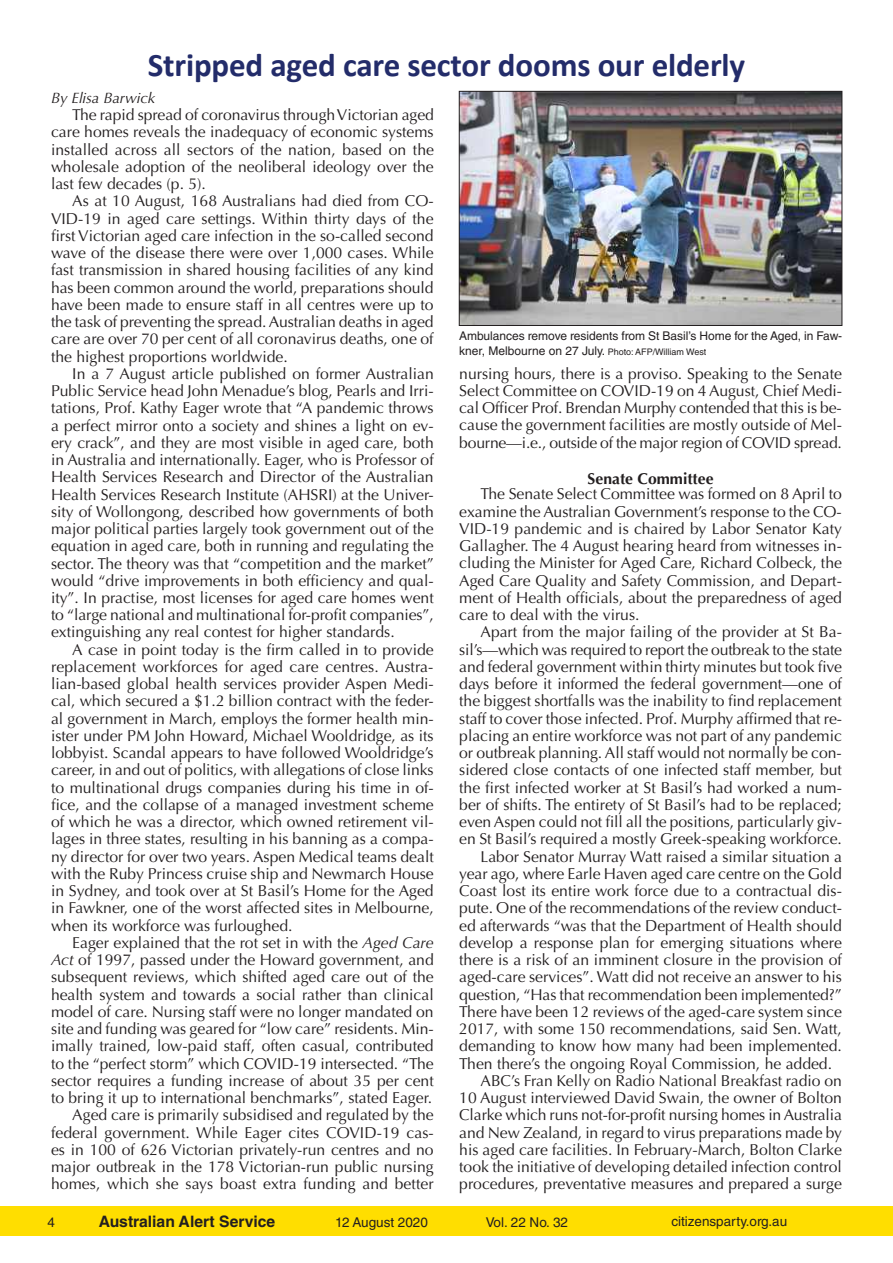
<style>
.page{position:relative;width:893px;height:1263px;background:#fff}
.page>*{position:absolute;margin:0;border:0;box-sizing:border-box;transform-origin:0 0}
.t1{font:700 33px "Calibri";letter-spacing:-.005em;color:#232c6a}
.t2{font:15.75px/17.2px "Optima LT Std";color:#231f20;text-align:justify}
.t3{font:700 15.75px "Helvetica LT Std";color:#231f20}
.t4{font:700 15.75px "Optima LT Std";color:#231f20}
.t5{font:italic 15px "Optima LT Std";letter-spacing:-.005em;color:#231f20}
.t6{font:13.5px "Helvetica LT Std";color:#231f20}
.t7{font:12px/14.4px "Helvetica LT Std";color:#231f20}
.s1{font-style:italic}
.s2{font-size:9px}
</style>
<div class="page">
<div style="left:0;top:1206px;width:893px;height:30px;background:#ffde00"></div>
<img style="left:461px;top:93px;width:379px;height:231px">
<div style="left:459px;top:91px;width:383px;height:235px;border:1px solid #231f20"></div>
<h1 class="t1" style="left:148px;top:41px;width:599px">Stripped aged care sector dooms our elderly</h1>
<p class="t5" style="left:51px;top:89px;width:106px">By Elisa Barwick</p>
<p class="t2" style="left:51px;top:106px;width:384px;text-indent:21px">The rapid spread of coronavirus through Victorian aged care homes reveals the inadequacy of economic systems installed across all sectors of the nation, based on the wholesale adoption of the neoliberal ideology over the last few decades (p. 5).</p>
<p class="t2" style="left:51px;top:193px;width:384px;text-indent:21px">As at 10 August, 168 Australians had died from CO-VID-19 in aged care settings. Within thirty days of the first Victorian aged care infection in the so-called second wave of the disease there were over 1,000 cases. While fast transmission in shared housing facilities of any kind has been common around the world, preparations should have been made to ensure staff in all centres were up to the task of preventing the spread. Australian deaths in aged care are over 70 per cent of all coronavirus deaths, one of the highest proportions worldwide.</p>
<p class="t2" style="left:51px;top:365px;width:384px;text-indent:21px">In a 7 August article published on former Australian Public Service head John Menadue’s blog, Pearls and Irri&shy;tations, Prof. Kathy Eager wrote that “A pandemic throws a perfect mirror onto a society and shines a light on ev&shy;ery crack”, and they are most visible in aged care, both in Australia and internationally. Eager, who is Professor of Health Services Research and Director of the Australian Health Services Research Institute (AHSRI) at the Univer&shy;sity of Wollongong, described how governments of both major political parties largely took government out of the equation in aged care, both in running and regulating the sector. The theory was that “competition and the market” would “drive improvements in both efficiency and qual&shy;ity”. In practise, most licenses for aged care homes went to “large national and multinational for-profit companies”, extinguishing any real contest for higher standards.</p>
<p class="t2" style="left:51px;top:641px;width:384px;text-indent:21px">A case in point today is the firm called in to provide replacement workforces for aged care centres. Austra&shy;lian-based global health services provider Aspen Medi&shy;cal, which secured a $1.2 billion contract with the feder&shy;al government in March, employs the former health min&shy;ister under PM John Howard, Michael Wooldridge, as its lobbyist. Scandal appears to have followed Wooldridge’s career, in and out of politics, with allegations of close links to multinational drugs companies during his time in of&shy;fice, and the collapse of a managed investment scheme of which he was a director, which owned retirement vil&shy;lages in three states, resulting in his banning as a compa&shy;ny director for over two years. Aspen Medical teams dealt with the Ruby Princess cruise ship and Newmarch House in Sydney, and took over at St Basil’s Home for the Aged in Fawkner, one of the worst affected sites in Melbourne, when its workforce was furloughed.</p>
<p class="t2" style="left:51px;top:934px;width:384px;text-align:right">Eager explained that the rot set in with the <span class="s1">Aged Care Act</span> of 1997, passed under the Howard government, and subsequent reviews, which shifted aged care out of the health system and towards a social rather than clinical model of care. Nursing staff were no longer mandated on site and funding was geared for “low care” residents. Min&shy;imally trained, low-paid staff, often casual, contributed to the “perfect storm” which COVID-19 intersected. “The sector requires a funding increase of about 35 per cent to bring it up to international benchmarks”, stated Eager.<br>Aged care is primarily subsidised and regulated by the federal government. While Eager cites COVID-19 cas&shy;es in 100 of 626 Victorian privately-run centres and no major outbreak in the 178 Victorian-run public nursing homes, which she says boast extra funding and better</p>
<p class="t7" style="left:459px;top:329px;width:385px">Ambulances remove residents from St Basil’s Home for the Aged, in Faw&shy;kner, Melbourne on 27 July. <span class="s2">Photo: AFP/William West</span></p>
<p class="t2" style="left:459px;top:365px;width:384px">nursing hours, there is a proviso. Speaking to the Senate Select Committee on COVID-19 on 4 August, Chief Medi&shy;cal Officer Prof. Brendan Murphy contended that this is be&shy;cause the government facilities are mostly outside of Mel&shy;bourne—i.e., outside of the major region of COVID spread.</p>
<p class="t4" style="left:588px;top:469px;width:127px">Senate Committee</p>
<p class="t2" style="left:459px;top:486px;width:384px;text-indent:21px">The Senate Select Committee was formed on 8 April to examine the Australian Government’s response to the CO-VID-19 pandemic and is chaired by Labor Senator Katy Gallagher. The 4 August hearing heard from witnesses in&shy;cluding the Minister for Aged Care, Richard Colbeck, the Aged Care Quality and Safety Commission, and Depart&shy;ment of Health officials, about the preparedness of aged care to deal with the virus.</p>
<p class="t2" style="left:480px;top:624px;width:363px">Apart from the major failing of the provider at St Ba-</p>
<p class="t2" style="left:459px;top:641px;width:384px">sil’s—which was required to report the outbreak to the state</p>
<p class="t2" style="left:459px;top:658px;width:384px">and federal government within thirty minutes but took five</p>
<p class="t2" style="left:459px;top:675px;width:384px">days before it informed the federal government—one of</p>
<p class="t2" style="left:459px;top:693px;width:384px">the biggest shortfalls was the inability to find replacement</p>
<p class="t2" style="left:459px;top:710px;width:384px">staff to cover those infected. Prof. Murphy affirmed that re-</p>
<p class="t2" style="left:459px;top:727px;width:384px">placing an entire workforce was not part of any pandemic</p>
<p class="t2" style="left:459px;top:744px;width:384px">or outbreak planning. All staff would not normally be con-</p>
<p class="t2" style="left:459px;top:761px;width:384px">sidered close contacts of one infected staff member, but</p>
<p class="t2" style="left:459px;top:779px;width:384px">the first infected worker at St Basil’s had worked a num-</p>
<p class="t2" style="left:459px;top:796px;width:384px">ber of shifts. The entirety of St Basil’s had to be replaced;</p>
<p class="t2" style="left:459px;top:813px;width:384px">even Aspen could not fill all the positions, particularly giv-</p>
<p class="t2" style="left:459px;top:830px;width:384px">en St Basil’s required a mostly Greek-speaking workforce.</p>
<p class="t2" style="left:480px;top:848px;width:363px">Labor Senator Murray Watt raised a similar situation a</p>
<p class="t2" style="left:459px;top:865px;width:384px">year ago, where Earle Haven aged care centre on the Gold</p>
<p class="t2" style="left:459px;top:882px;width:384px">Coast lost its entire work force due to a contractual dis-</p>
<p class="t2" style="left:459px;top:899px;width:384px">pute. One of the recommendations of the review conduct-</p>
<p class="t2" style="left:459px;top:917px;width:384px">ed afterwards “was that the Department of Health should</p>
<p class="t2" style="left:459px;top:934px;width:384px">develop a response plan for emerging situations where</p>
<p class="t2" style="left:459px;top:951px;width:384px">there is a risk of an imminent closure in the provision of</p>
<p class="t2" style="left:459px;top:968px;width:384px">aged-care services”. Watt did not receive an answer to his</p>
<p class="t2" style="left:459px;top:986px;width:384px">question, “Has that recommendation been implemented?”</p>
<p class="t2" style="left:459px;top:1003px;width:384px">There have been 12 reviews of the aged-care system since</p>
<p class="t2" style="left:459px;top:1020px;width:384px">2017, with some 150 recommendations, said Sen. Watt,</p>
<p class="t2" style="left:459px;top:1037px;width:384px">demanding to know how many had been implemented.</p>
<p class="t2" style="left:459px;top:1055px;width:374px">Then there’s the ongoing Royal Commission, he added.</p>
<p class="t2" style="left:480px;top:1072px;width:363px">ABC’s Fran Kelly on Radio National Breakfast radio on</p>
<p class="t2" style="left:459px;top:1089px;width:384px">10 August interviewed David Swain, the owner of Bolton</p>
<p class="t2" style="left:459px;top:1106px;width:384px">Clarke which runs not-for-profit nursing homes in Australia</p>
<p class="t2" style="left:459px;top:1124px;width:384px">and New Zealand, in regard to virus preparations made by</p>
<p class="t2" style="left:459px;top:1141px;width:384px">his aged care facilities. In February-March, Bolton Clarke</p>
<p class="t2" style="left:459px;top:1158px;width:384px">took the initiative of developing detailed infection control</p>
<p class="t2" style="left:459px;top:1175px;width:384px">procedures, preventative measures and prepared a surge</p>
<p class="t6" style="left:48px;top:1214px;width:9px">4</p>
<p class="t3" style="left:99px;top:1212px;width:178px">Australian Alert Service</p>
<p class="t6" style="left:335px;top:1214px;width:94px">12 August 2020</p>
<p class="t6" style="left:486px;top:1214px;width:84px">Vol. 22 No. 32</p>
<p class="t6" style="left:671px;top:1214px;width:117px">citizensparty.org.au</p>
</div>
